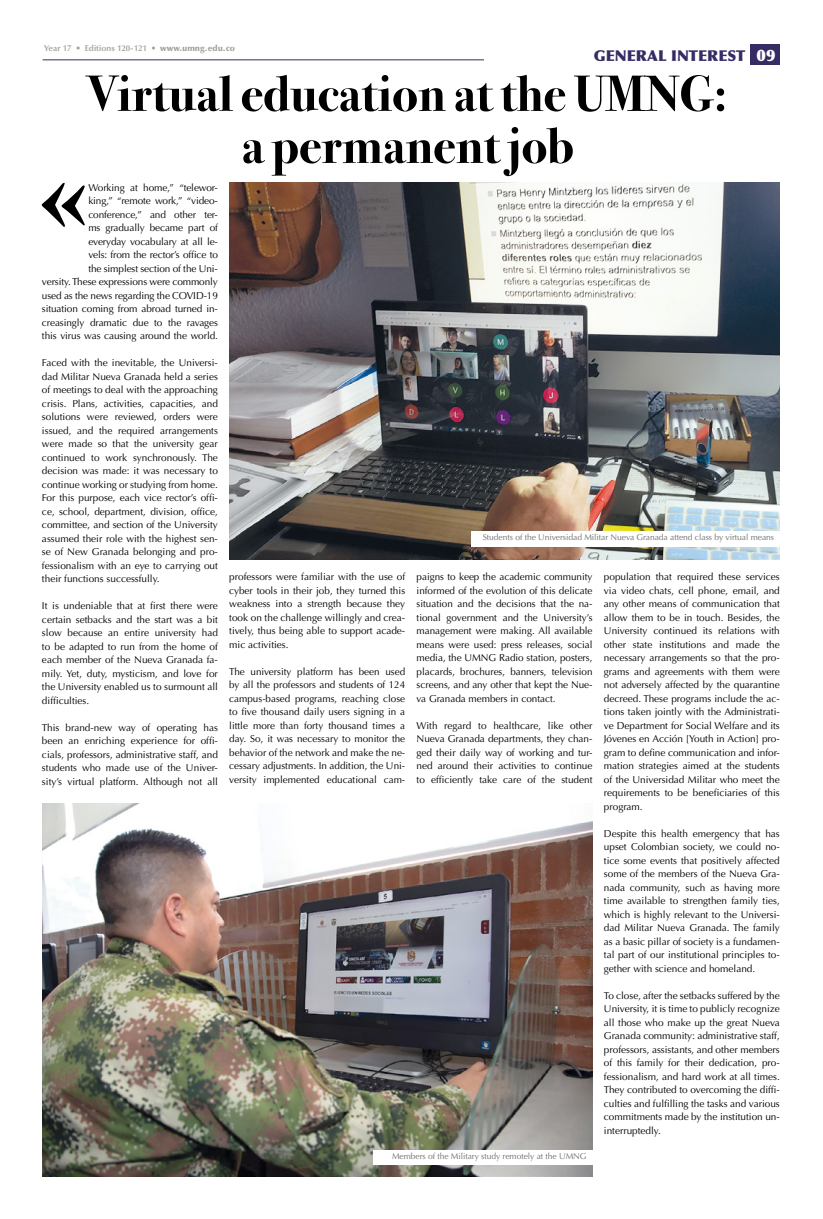
<style>
.page{position:relative;width:823px;height:1219px;background:#fff}
.page>*{position:absolute;margin:0;border:0;box-sizing:border-box;transform-origin:0 0}
.t1{font:700 51px/52px "Bodoni Svty Two OSITCTT";color:#000;text-align:center}
.t2{font:900 15px "Optima LT Std";color:#362b65}
.t3{font:10px/13.5px "Optima LT Std";color:#000;text-align:justify}
.t4{font:8.5px "Optima LT Std";letter-spacing:-.005em;color:#706f6f}
.t5{font:600 8.5px "Optima LT Std";color:#9d9d9c}
.s1{font-weight:900}
.s2{font-size:16px;color:#fff}
</style>
<div class="page">
<div style="left:749px;top:45px;width:30px;height:20px;background:#362b65"></div>
<hr style="left:43px;top:59px;width:440px;height:1px;background:#362b65">
<img style="left:229px;top:183px;width:550px;height:377px">
<img style="left:42px;top:804px;width:550px;height:372px">
<div style="left:470px;top:531px;width:315px;height:15px;background:#fff"></div>
<div style="left:373px;top:1150px;width:220px;height:14px;background:#fff"></div>
<svg style="left:42px;top:183px;width:43px;height:44px"></svg>
<p class="t5" style="left:44px;top:43px;width:192px">Year 17 • Editions 120-121 • <span class="s1">www.umng.edu.co</span></p>
<h2 class="t2" style="left:593px;top:46px;width:183px">GENERAL INTEREST <span class="s2">09</span></h2>
<h1 class="t1" style="left:88px;top:68px;width:640px">Virtual education at the UMNG: a permanent job</h1>
<p class="t3" style="left:42px;top:181px;width:177px;text-align:right">Working at home,” “telewor-<br>king,” “remote work,” “video&shy;conference,” and other ter-<br>ms gradually became part of<br>everyday vocabulary at all le-<br>vels: from the rector’s office to<br>the simplest section of the Uni-<br>versity. These expressions were commonly used as the news regarding the COVID-19 situation coming from abroad turned in&shy;creasingly dramatic due to the ravages this virus was causing around the world.</p>
<p class="t3" style="left:42px;top:356px;width:177px">Faced with the inevitable, the Universi&shy;dad Militar Nueva Granada held a series of meetings to deal with the approaching crisis. Plans, activities, capacities, and solutions were reviewed, orders were issued, and the required arrangements were made so that the university gear continued to work synchronously. The decision was made: it was necessary to continue working or studying from home.<br>For this purpose, each vice rector’s offi&shy;ce, school, department, division, office, committee, and section of the University assumed their role with the highest sen&shy;se of New Granada belonging and pro&shy;fessionalism with an eye to carrying out their functions successfully.</p>
<p class="t3" style="left:42px;top:599px;width:177px">It is undeniable that at first there were certain setbacks and the start was a bit slow because an entire university had to be adapted to run from the home of each member of the Nueva Granada fa&shy;mily. Yet, duty, mysticism, and love for the University enabled us to surmount all difficulties.</p>
<p class="t3" style="left:42px;top:721px;width:177px">This brand-new way of operating has been an enriching experience for offi&shy;cials, professors, administrative staff, and students who made use of the Univer&shy;sity’s virtual platform. Although not all</p>
<p class="t4" style="left:482px;top:532px;width:293px">Students of the Universidad Militar Nueva Granada attend class by virtual means</p>
<p class="t3" style="left:229px;top:570px;width:177px">professors were familiar with the use of cyber tools in their job, they turned this weakness into a strength because they took on the challenge willingly and crea&shy;tively, thus being able to support acade&shy;mic activities.</p>
<p class="t3" style="left:229px;top:665px;width:177px">The university platform has been used by all the professors and students of 124 campus-based programs, reaching close to five thousand daily users signing in a little more than forty thousand times a day. So, it was necessary to monitor the behavior of the network and make the ne&shy;cessary adjustments. In addition, the Uni&shy;versity implemented educational cam-</p>
<p class="t3" style="left:416px;top:570px;width:177px">paigns to keep the academic community informed of the evolution of this delicate situation and the decisions that the na&shy;tional government and the University’s management were making. All available means were used: press releases, social media, the UMNG Radio station, posters, placards, brochures, banners, television screens, and any other that kept the Nue&shy;va Granada members in contact.</p>
<p class="t3" style="left:416px;top:719px;width:177px">With regard to healthcare, like other Nueva Granada departments, they chan&shy;ged their daily way of working and tur&shy;ned around their activities to continue to efficiently take care of the student</p>
<p class="t3" style="left:603px;top:570px;width:177px">population that required these services via video chats, cell phone, email, and any other means of communication that allow them to be in touch. Besides, the University continued its relations with other state institutions and made the necessary arrangements so that the pro&shy;grams and agreements with them were not adversely affected by the quarantine decreed. These programs include the ac&shy;tions taken jointly with the Administrati&shy;ve Department for Social Welfare and its Jóvenes en Acción [Youth in Action] pro&shy;gram to define communication and infor&shy;mation strategies aimed at the students of the Universidad Militar who meet the requirements to be beneficiaries of this program.</p>
<p class="t3" style="left:603px;top:827px;width:177px">Despite this health emergency that has upset Colombian society, we could no&shy;tice some events that positively affected some of the members of the Nueva Gra&shy;nada community, such as having more time available to strengthen family ties, which is highly relevant to the Universi&shy;dad Militar Nueva Granada. The family as a basic pillar of society is a fundamen&shy;tal part of our institutional principles to&shy;gether with science and homeland.</p>
<p class="t3" style="left:603px;top:989px;width:177px">To close, after the setbacks suffered by the University, it is time to publicly recognize all those who make up the great Nueva Granada community: administrative staff, professors, assistants, and other members of this family for their dedication, pro&shy;fessionalism, and hard work at all times.<br>They contributed to overcoming the diffi&shy;culties and fulfilling the tasks and various commitments made by the institution un&shy;interruptedly.</p>
<p class="t4" style="left:392px;top:1151px;width:196px">Members of the Military study remotely at the UMNG</p>
</div>
